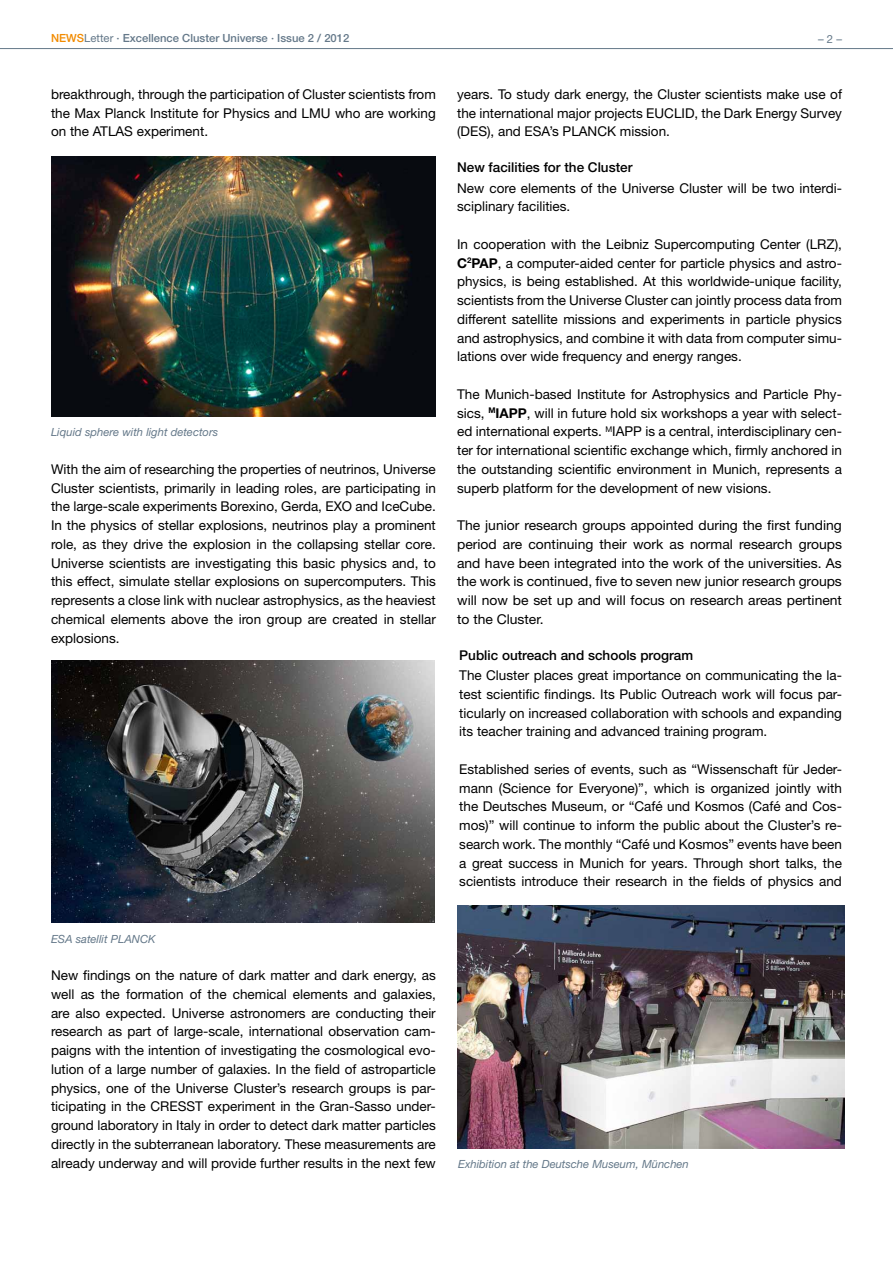
<style>
.page{position:relative;width:893px;height:1263px;background:#fff}
.page>*{position:absolute;margin:0;border:0;box-sizing:border-box;transform-origin:0 0}
.t1{font:13.5px/18.8px "Helvetica Neue LT";color:#000;text-align:justify}
.t2{font:500 13.5px "Helvetica Neue LT";color:#000}
.t3{font:italic 11.25px "Helvetica Neue LT";color:#647889}
.t4{font:500 11.25px "Helvetica Neue LT";color:#647889}
.t5{font:11.25px "Helvetica Neue LT";color:#647889}
.s1{color:#f28b00}
.s2{font-weight:400}
.s3{font-weight:700}
</style>
<div class="page">
<hr style="left:0;top:48px;width:893px;height:1px;background:#647889">
<img style="left:51px;top:660px;width:384px;height:262px">
<img style="left:51px;top:156px;width:385px;height:260px">
<img style="left:457px;top:905px;width:387px;height:244px">
<p class="t4" style="left:51px;top:32px;width:300px"><span class="s1">News</span><span class="s2">letter</span> · Excellence Cluster Universe · Issue 2 / 2012</p>
<p class="t5" style="left:818px;top:32px;width:25px">– 2 –</p>
<p class="t1" style="left:51px;top:84px;width:386px">breakthrough, through the participation of Cluster scientists from the Max Planck Institute for Physics and LMU who are working on the ATLAS experiment.</p>
<p class="t3" style="left:51px;top:426px;width:169px">Liquid sphere with light detectors</p>
<p class="t1" style="left:51px;top:459px;width:386px">With the aim of researching the properties of neutrinos, Universe Cluster scientists, primarily in leading roles, are participating in the large-scale experiments Borexino, Gerda, EXO and IceCube.<br>In the physics of stellar explosions, neutrinos play a prominent role, as they drive the explosion in the collapsing stellar core.<br>Universe scientists are investigating this basic physics and, to this effect, simulate stellar explosions on supercomputers. This represents a close link with nuclear astrophysics, as the heaviest chemical elements above the iron group are created in stellar explosions.</p>
<p class="t3" style="left:51px;top:932px;width:106px">ESA satellit PLANCK</p>
<p class="t1" style="left:51px;top:966px;width:386px">New findings on the nature of dark matter and dark energy, as well as the formation of the chemical elements and galaxies, are also expected. Universe astronomers are conducting their research as part of large-scale, international observation cam&shy;paigns with the intention of investigating the cosmological evo&shy;lution of a large number of galaxies. In the field of astroparticle physics, one of the Universe Cluster’s research groups is par&shy;ticipating in the CRESST experiment in the Gran-Sasso under&shy;ground laboratory in Italy in order to detect dark matter particles directly in the subterranean laboratory. These measurements are already underway and will provide further results in the next few</p>
<p class="t1" style="left:457px;top:84px;width:386px">years. To study dark energy, the Cluster scientists make use of the international major projects EUCLID, the Dark Energy Survey (DES), and ESA’s PLANCK mission.</p>
<p class="t2" style="left:457px;top:159px;width:177px">New facilities for the Cluster</p>
<p class="t1" style="left:457px;top:178px;width:386px">New core elements of the Universe Cluster will be two interdi&shy;sciplinary facilities.</p>
<p class="t1" style="left:457px;top:234px;width:386px">In cooperation with the Leibniz Supercomputing Center (LRZ),<br><span class="s3">C</span><sup>2</sup><span class="s3">PAP</span></p>
<p class="t1" style="left:457px;top:253px;width:386px;text-indent:41px">, a computer-aided center for particle physics and astro&shy;physics, is being established. At this worldwide-unique facility, scientists from the Universe Cluster can jointly process data from different satellite missions and experiments in particle physics and astrophysics, and combine it with data from computer simu&shy;lations over wide frequency and energy ranges.</p>
<p class="t1" style="left:457px;top:384px;width:386px">The Munich-based Institute for Astrophysics and Particle Phy&shy;sics, <sup>M</sup><span class="s3">IAPP</span></p>
<p class="t1" style="left:457px;top:403px;width:386px;text-indent:70px">, will in future hold six workshops a year with select&shy;ed international experts. <sup>M</sup>IAPP is a central, interdisciplinary cen&shy;ter for international scientific exchange which, firmly anchored in the outstanding scientific environment in Munich, represents a superb platform for the development of new visions.</p>
<p class="t1" style="left:457px;top:516px;width:386px">The junior research groups appointed during the first funding period are continuing their work as normal research groups and have been integrated into the work of the universities. As the work is continued, five to seven new junior research groups will now be set up and will focus on research areas pertinent to the Cluster.</p>
<p class="t2" style="left:459px;top:647px;width:235px">Public outreach and schools program</p>
<p class="t1" style="left:459px;top:666px;width:384px">The Cluster places great importance on communicating the la&shy;test scientific findings. Its Public Outreach work will focus par&shy;ticularly on increased collaboration with schools and expanding its teacher training and advanced training program.</p>
<p class="t1" style="left:459px;top:759px;width:384px">Established series of events, such as “Wissenschaft für Jeder&shy;mann (Science for Everyone)”, which is organized jointly with the Deutsches Museum, or “Café und Kosmos (Café and Cos&shy;mos)” will continue to inform the public about the Cluster’s re&shy;search work. The monthly “Café und Kosmos” events have been a great success in Munich for years. Through short talks, the scientists introduce their research in the fields of physics and</p>
<p class="t3" style="left:458px;top:1157px;width:232px">Exhibition at the Deutsche Museum, München</p>
</div>
